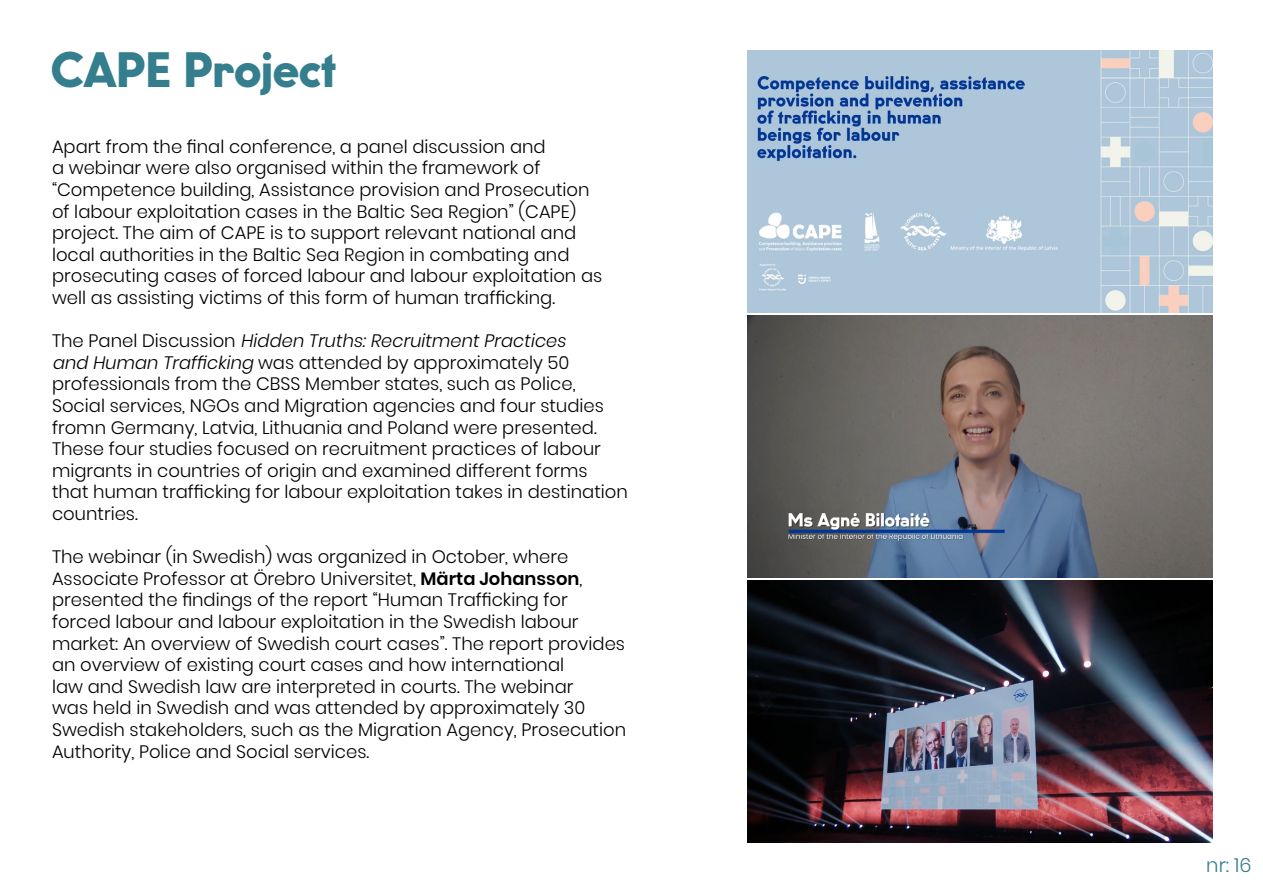
<style>
.page{position:relative;width:1263px;height:893px;background:#fff}
.page>*{position:absolute;margin:0;border:0;box-sizing:border-box;transform-origin:0 0}
.t1{font:900 45px "U8";color:#347e8d}
.t2{font:300 19.5px "Poppins";color:#347e8d}
.t3{font:300 18px/21.6px "Poppins";color:#000}
.s1{font-style:italic}
.s2{font-weight:600}
</style>
<div class="page">
<img style="left:747px;top:51px;width:465px;height:261px">
<img style="left:747px;top:316px;width:465px;height:261px">
<img style="left:747px;top:581px;width:465px;height:261px">
<h1 class="t1" style="left:51px;top:34px;width:287px">CAPE Project</h1>
<p class="t3" style="left:52px;top:136px;width:552px">Apart from the final conference, a panel discussion and<br>a webinar were also organised within the framework of “Competence building, Assistance provision and Prosecution of labour exploitation cases in the Baltic Sea Region” (CAPE) project. The aim of CAPE is to support relevant national and local authorities in the Baltic Sea Region in combating and prosecuting cases of forced labour and labour exploitation as well as assisting victims of this form of human trafficking.</p>
<p class="t3" style="left:52px;top:330px;width:577px">T h e P a n e l D i s c u s s i o n <span class="s1">Hidden Truths:RecruitmentPractices<br>and Human Trafficking</span> was attended by approximately 50 professionals from the CBSS Member states, such as Police, Social services, NGOs and Migration agencies and four studies fromn Germany, Latvia, Lithuania and Poland were presented.<br>These four studies focused on recruitment practices of labour migrants in countries of origin and examined different forms that human trafficking for labour exploitation takes in destination countries.</p>
<p class="t3" style="left:52px;top:546px;width:576px">The webinar (in Swedish) was organized in October, where Associate Professor at Örebro Universitet, <span class="s2">Märta Johansson</span>, presented the findings of the report “Human Trafficking for forced labour and labour exploitation in the Swedish labour market: An overview of Swedish court cases”. The report provides an overview of existing court cases and how international<br>law and Swedish law are interpreted in courts. The webinar<br>was held in Swedish and was attended by approximately 30<br>Swedish stakeholders, such as the Migration Agency, Prosecution Authority, Police and Social services.</p>
<p class="t2" style="left:1206px;top:853px;width:47px">nr: 16</p>
</div>
